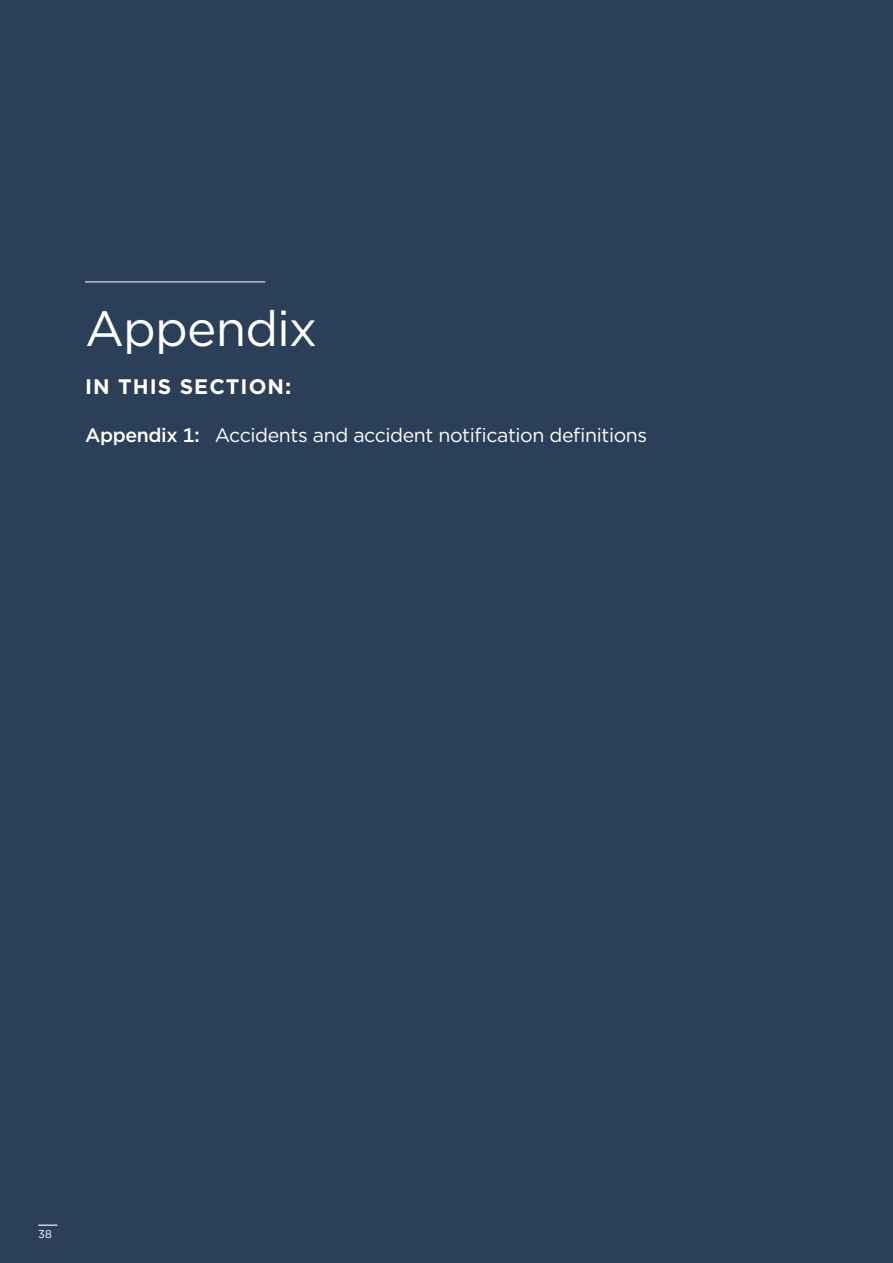
<style>
.page{position:relative;width:893px;height:1263px;background:#2b3f59}
.page>*{position:absolute;margin:0;border:0;box-sizing:border-box;transform-origin:0 0}
.t1{font:49.5px "Gotham";letter-spacing:-.02em;color:#fff}
.t2{font:700 21px "Gotham";letter-spacing:.05em;color:#fff}
.t3{font:19.5px "Gotham";letter-spacing:-.02em;color:#fff}
.t4{font:11.25px "Gotham";color:#fff}
.s1{font-weight:500}
</style>
<div class="page">
<hr style="left:85px;top:281px;width:180px;height:1px;background:#fff">
<svg style="left:38px;top:1224px;width:19px;height:2px"></svg>
<h1 class="t1" style="left:85px;top:297px;width:234px">Appendix</h1>
<p class="t2" style="left:85px;top:373px;width:208px">IN THIS SECTION:</p>
<p class="t3" style="left:85px;top:423px;width:564px"><span class="s1">Appendix 1:</span> Accidents and accident notification definitions</p>
<p class="t4" style="left:38px;top:1227px;width:15px">38</p>
</div>
